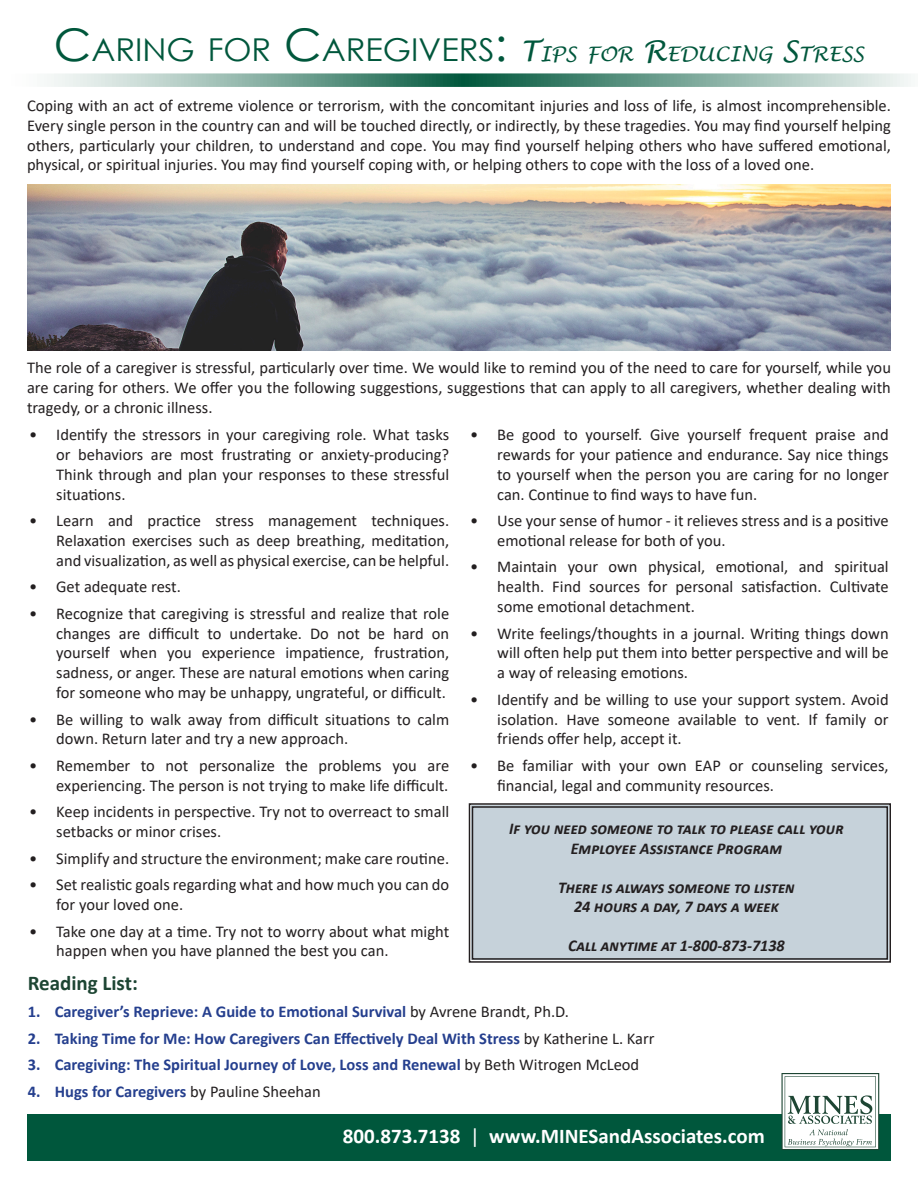
<style>
.page{position:relative;width:918px;height:1188px;background:#fff}
.page>*{position:absolute;margin:0;border:0;box-sizing:border-box;transform-origin:0 0}
.t1{font:700 21px "Calibri";color:#fff}
.t2{font:700 21px "Calibri";color:#1d4533}
.t3{font:italic 19.95px "Lucida Handwriting";color:#00573c}
.t4{font:16.5px/19.8px "Calibri";color:#231f20;text-align:justify}
.t5{font:700 16.5px "Calibri";color:#253f8e}
.t6{font:italic 700 16.5px "Calibri";color:#231f20}
.s1{font-family:"Century Gothic";font-style:normal;font-size:45px}
.s2{font-family:"Century Gothic";font-style:normal;font-size:31.5px}
.s3{font-size:28.5px}
.s4{font-weight:400;color:#231f20}
.s5{font-weight:400}
</style>
<div class="page">
<div style="left:27px;top:1115px;width:864px;height:46px;background:#00573c"></div>
<svg style="left:782px;top:1073px;width:97px;height:77px"></svg>
<svg style="left:47px;top:73px;width:864px;height:14px;background:#84ada1"></svg>
<img style="left:27px;top:184px;width:864px;height:166px">
<div style="left:468px;top:803px;width:423px;height:160px;background:#c6d2da"></div>
<div style="left:472px;top:806px;width:416px;height:154px;border:1px solid #231f20"></div>
<p class="t3" style="left:54px;top:42px;width:812px"><span class="s1">C</span><span class="s2">ARING FOR</span> <span class="s1">C</span><span class="s2">AREGIVERS</span><span class="s1">:</span> <span class="s3">T</span>IPS FOR <span class="s3">R</span>EDUCING <span class="s3">S</span>TRESS</p>
<p class="t4" style="left:27px;top:95px;width:866px">Coping with an act of extreme violence or terrorism, with the concomitant injuries and loss of life, is almost incomprehensible.<br>Every single person in the country can and will be touched directly, or indirectly, by these tragedies. You may find yourself helping others, particularly your children, to understand and cope. You may find yourself helping others who have suffered emotional, physical, or spiritual injuries. You may find yourself coping with, or helping others to cope with the loss of a loved one.</p>
<p class="t4" style="left:27px;top:357px;width:866px">The role of a caregiver is stressful, particularly over time. We would like to remind you of the need to care for yourself, while you are caring for others. We offer you the following suggestions, suggestions that can apply to all caregivers, whether dealing with tragedy, or a chronic illness.</p>
<p class="t4" style="left:56px;top:424px;width:394px;text-indent:-27px">• Identify the stressors in your caregiving role. What tasks or behaviors are most frustrating or anxiety-producing?<br>Think through and plan your responses to these stressful situations.</p>
<p class="t4" style="left:56px;top:510px;width:394px;text-indent:-27px">• Learn and practice stress management techniques.<br>Relaxation exercises such as deep breathing, meditation, and visualization, as well as physical exercise, can be helpful.</p>
<p class="t4" style="left:29px;top:576px;width:153px">• Get adequate rest.</p>
<p class="t4" style="left:56px;top:603px;width:394px;text-indent:-27px">• Recognize that caregiving is stressful and realize that role changes are difficult to undertake. Do not be hard on yourself when you experience impatience, frustration, sadness, or anger. These are natural emotions when caring for someone who may be unhappy, ungrateful, or difficult.</p>
<p class="t4" style="left:56px;top:709px;width:394px;text-indent:-27px">• Be willing to walk away from difficult situations to calm down. Return later and try a new approach.</p>
<p class="t4" style="left:29px;top:755px;width:421px;text-align:right">• Remember to not personalize the problems you are experiencing. The person is not trying to make life difficult.</p>
<p class="t4" style="left:56px;top:801px;width:394px;text-indent:-27px">• Keep incidents in perspective. Try not to overreact to small setbacks or minor crises.</p>
<p class="t4" style="left:29px;top:848px;width:421px">• Simplify and structure the environment; make care routine.</p>
<p class="t4" style="left:56px;top:874px;width:394px;text-indent:-27px">• Set realistic goals regarding what and how much you can do for your loved one.</p>
<p class="t4" style="left:56px;top:921px;width:394px;text-indent:-27px">• Take one day at a time. Try not to worry about what might happen when you have planned the best you can.</p>
<p class="t4" style="left:497px;top:424px;width:393px;text-indent:-27px">• Be good to yourself. Give yourself frequent praise and rewards for your patience and endurance. Say nice things to yourself when the person you are caring for no longer can. Continue to find ways to have fun.</p>
<p class="t4" style="left:497px;top:510px;width:393px;text-indent:-27px">• Use your sense of humor - it relieves stress and is a positive emotional release for both of you.</p>
<p class="t4" style="left:497px;top:557px;width:393px;text-indent:-27px">• Maintain your own physical, emotional, and spiritual health. Find sources for personal satisfaction. Cultivate some emotional detachment.</p>
<p class="t4" style="left:497px;top:623px;width:393px;text-indent:-27px">• Write feelings/thoughts in a journal. Writing things down will often help put them into better perspective and will be a way of releasing emotions.</p>
<p class="t4" style="left:497px;top:689px;width:393px;text-indent:-27px">• Identify and be willing to use your support system. Avoid isolation. Have someone available to vent. If family or friends offer help, accept it.</p>
<p class="t4" style="left:497px;top:755px;width:393px;text-indent:-27px">• Be familiar with your own EAP or counseling services, financial, legal and community resources.</p>
<p class="t6" style="left:509px;top:817px;width:336px">If you need someone to talk to please call your</p>
<p class="t6" style="left:571px;top:836px;width:213px">Employee Assistance Program</p>
<p class="t6" style="left:558px;top:875px;width:238px">There is always someone to listen</p>
<p class="t6" style="left:574px;top:895px;width:206px">24 hours a day, 7 days a week</p>
<p class="t6" style="left:568px;top:934px;width:218px">Call anytime at 1-800-873-7138</p>
<p class="t2" style="left:28px;top:969px;width:112px">Reading List:</p>
<p class="t5" style="left:28px;top:1000px;width:543px">1. Caregiver’s Reprieve: A Guide to Emotional Survival <span class="s4">by Avrene Brandt, Ph.D.</span></p>
<p class="t5" style="left:28px;top:1026px;width:628px">2. Taking Time for Me: How Caregivers Can Effectively Deal With Stress <span class="s4">by Katherine L. Karr</span></p>
<p class="t5" style="left:28px;top:1053px;width:613px">3. Caregiving: The Spiritual Journey of Love, Loss and Renewal <span class="s4">by Beth Witrogen McLeod</span></p>
<p class="t5" style="left:28px;top:1080px;width:295px">4. Hugs for Caregivers <span class="s4">by Pauline Sheehan</span></p>
<p class="t1" style="left:343px;top:1121px;width:424px">800.873.7138 <span class="s5">|</span> www.MINESandAssociates.com</p>
</div>
